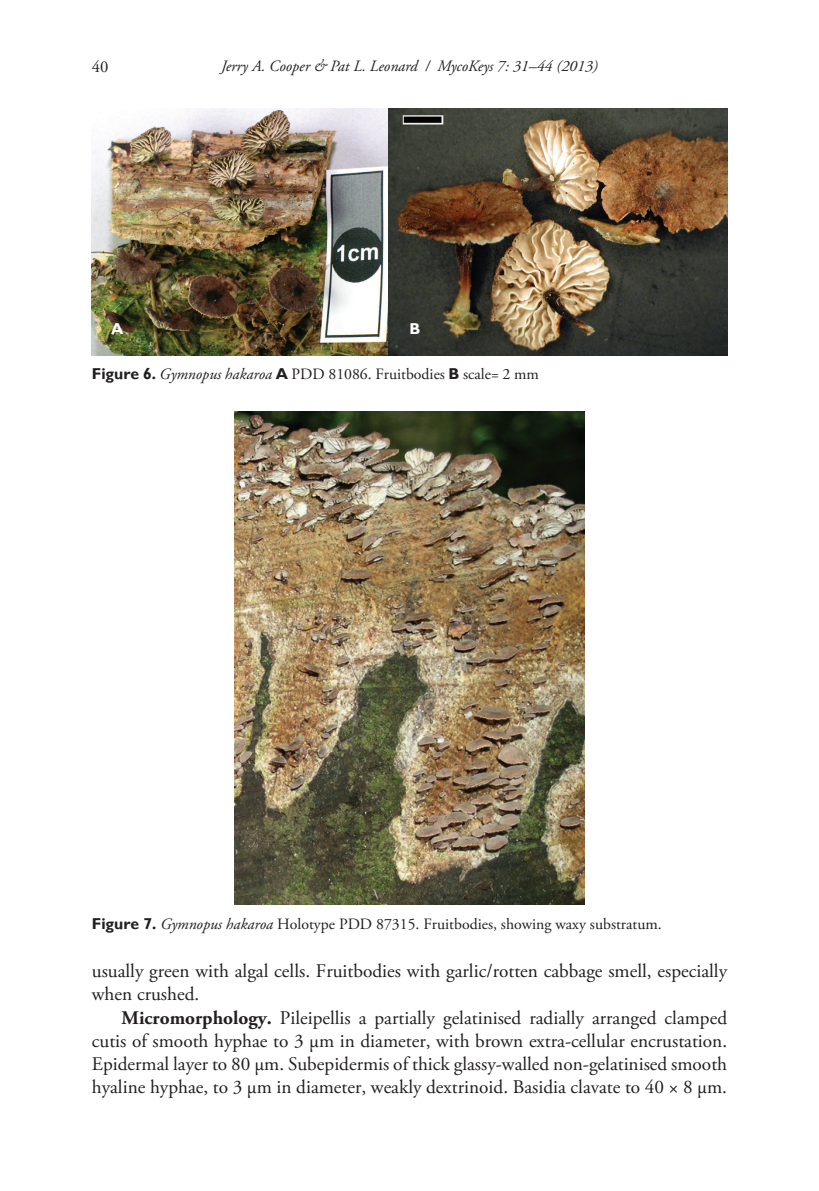
<style>
.page{position:relative;width:819px;height:1191px;background:#fff}
.page>*{position:absolute;margin:0;border:0;box-sizing:border-box;transform-origin:0 0}
.t1{font:19.25px/23.1px "Adobe Garamond Pro";color:#231f20}
.t2{font:16.62px "Adobe Garamond Pro";color:#231f20}
.t3{font:15.75px "Adobe Garamond Pro";color:#231f20}
.t4{font:italic 15.75px "Adobe Garamond Pro";color:#231f20}
.t5{font:700 15.75px "Gill Sans";color:#fff}
.s1{font-family:"Gill Sans";font-weight:700}
.s2{font-style:italic}
.s3{font-weight:700}
</style>
<div class="page">
<img style="left:92px;top:108px;width:635px;height:247px">
<img style="left:234px;top:412px;width:351px;height:493px">
<p class="t2" style="left:92px;top:56px;width:18px">40</p>
<p class="t4" style="left:221px;top:57px;width:378px">Jerry A. Cooper &amp; Pat L. Leonard / MycoKeys 7: 31–44 (2013)</p>
<p class="t5" style="left:111px;top:319px;width:14px">A</p>
<p class="t5" style="left:409px;top:319px;width:12px">B</p>
<p class="t3" style="left:92px;top:365px;width:448px"><span class="s1">Figure 6.</span> <span class="s2">Gymnopus hakaroa</span> <span class="s1">A</span> PDD 81086. Fruitbodies <span class="s1">B</span> scale= 2 mm</p>
<p class="t3" style="left:92px;top:914px;width:571px"><span class="s1">Figure 7.</span> <span class="s2">Gymnopus hakaroa</span> Holotype PDD 87315. Fruitbodies, showing waxy substratum.</p>
<p class="t1" style="left:92px;top:960px;width:636px">usually green with algal cells. Fruitbodies with garlic/rotten cabbage smell, especially when crushed.</p>
<p class="t1" style="left:92px;top:1006px;width:637px;text-align:justify;text-indent:30px"><span class="s3">Micromorphology.</span> Pileipellis a partially gelatinised radially arranged clamped cutis of smooth hyphae to 3 µm in diameter, with brown extra-cellular encrustation.<br>Epidermal layer to 80 µm. Subepidermis of thick glassy-walled non-gelatinised smooth hyaline hyphae, to 3 µm in diameter, weakly dextrinoid. Basidia clavate to 40 × 8 µm.</p>
</div>
